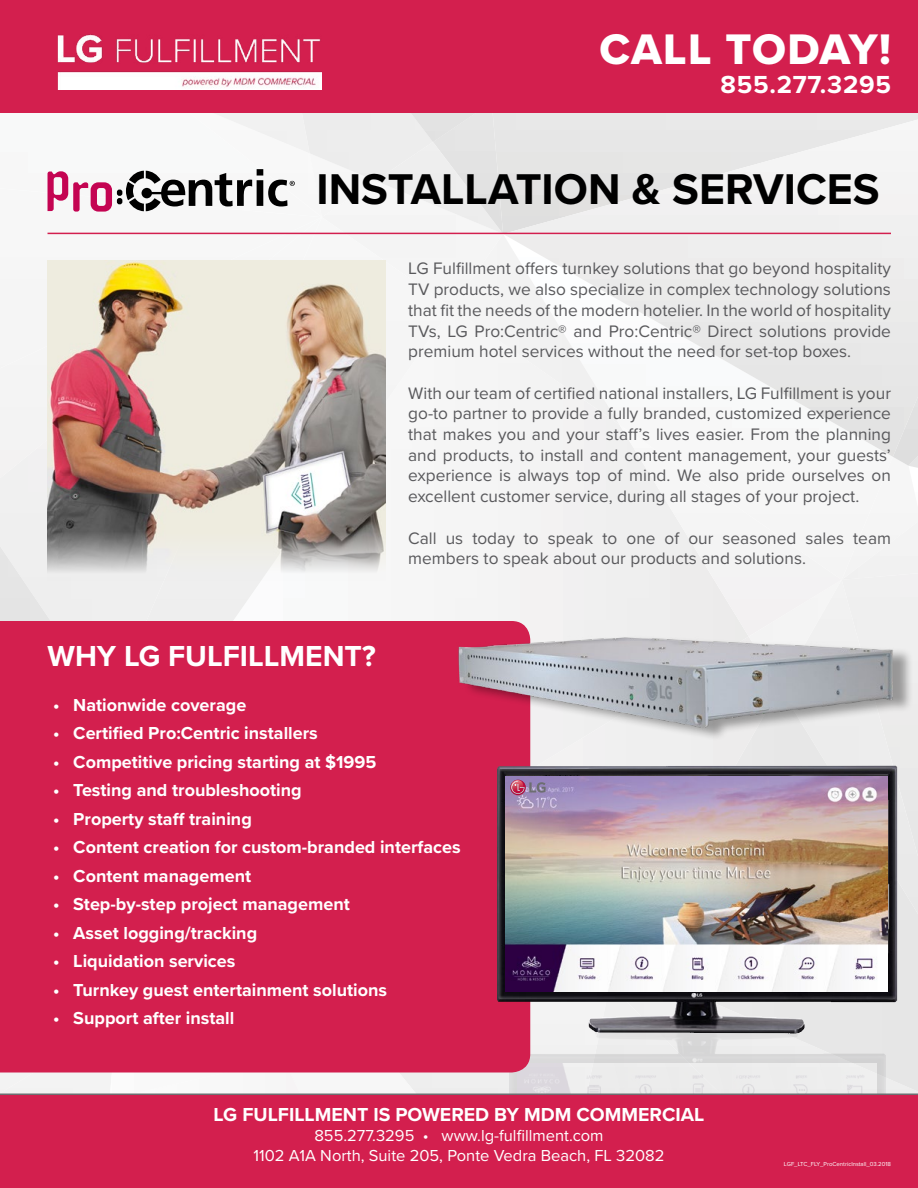
<style>
.page{position:relative;width:918px;height:1188px;background:#fff}
.page>*{position:absolute;margin:0;border:0;box-sizing:border-box;transform-origin:0 0}
.t1{font:700 44.7px "Proxima Nova";color:#000}
.t2{font:44.4px "Proxima Nova Extrabld";letter-spacing:.02em;color:#fff}
.t3{font:700 30px "Proxima Nova";color:#fff}
.t4{font:700 25.65px "Proxima Nova";letter-spacing:.03em;color:#fff}
.t5{font:700 19.5px "Proxima Nova";color:#fff}
.t6{font:700 18px "Proxima Nova";color:#fff}
.t7{font:17.25px/20.7px "Proxima Nova";color:#59595c;text-align:justify}
.t8{font:16.5px/19.8px "Proxima Nova";color:#fff;text-align:center}
.t9{font:6px "Proxima Nova";color:#fff}
</style>
<div class="page">
<img style="left:503px;top:112px;width:415px;height:345px">
<img style="left:433px;top:112px;width:70px;height:121px">
<img style="left:322px;top:112px;width:111px;height:69px">
<div style="left:363px;top:112px;width:129px;height:30px;background:#e6e6e6"></div>
<img style="left:893px;top:265px;width:25px;height:201px">
<img style="left:0;top:112px;width:322px;height:105px">
<img style="left:0;top:502px;width:109px;height:119px">
<div style="left:0;top:232px;width:109px;height:270px;background:#f5f5f5"></div>
<img style="left:452px;top:308px;width:297px;height:458px">
<div style="left:109px;top:217px;width:343px;height:404px;background:#f6f6f6"></div>
<img style="left:620px;top:425px;width:222px;height:192px">
<div style="left:780px;top:580px;width:138px;height:108px;background:#f0f0f0"></div>
<div style="left:622px;top:688px;width:296px;height:406px;background:#e9e9e9"></div>
<img style="left:509px;top:1034px;width:377px;height:60px">
<img style="left:517px;top:1064px;width:360px;height:30px">
<div style="left:0;top:0;width:918px;height:112px;background:#d31f4e"></div>
<img style="left:57px;top:34px;width:265px;height:56px">
<div style="left:0;top:621px;width:530px;height:451px;background:#d31f4e"></div>
<svg style="left:48px;top:169px;width:247px;height:43px"></svg>
<img style="left:48px;top:261px;width:337px;height:319px">
<hr style="left:48px;top:233px;width:843px;height:1px;background:#d31f4e">
<img style="left:497px;top:766px;width:400px;height:268px">
<img style="left:505px;top:776px;width:383px;height:215px">
<svg style="left:510px;top:780px;width:36px;height:14px"></svg>
<div style="left:0;top:1094px;width:918px;height:94px;background:#d31f4e"></div>
<div style="left:463px;top:635px;width:451px;height:106px;background:#000;opacity:.36"></div>
<img style="left:450px;top:617px;width:450px;height:120px">
<h2 class="t2" style="left:599px;top:16px;width:293px">CALL TODAY!</h2>
<h3 class="t4" style="left:721px;top:65px;width:172px">855.277.3295</h3>
<h1 class="t1" style="left:316px;top:156px;width:565px">INSTALLATION &amp; SERVICES</h1>
<h3 class="t3" style="left:48px;top:634px;width:330px">WHY LG FULFILLMENT?</h3>
<p class="t7" style="left:408px;top:258px;width:484px">LG Fulfillment offers turnkey solutions that go beyond hospitality TV products, we also specialize in complex technology solutions that fit the needs of the modern hotelier. In the world of hospitality TVs, LG Pro:Centric® and Pro:Centric® Direct solutions provide premium hotel services without the need for set-top boxes.</p>
<p class="t7" style="left:408px;top:382px;width:484px">With our team of certified national installers, LG Fulfillment is your go-to partner to provide a fully branded, customized experience that makes you and your staff’s lives easier. From the planning and products, to install and content management, your guests’ experience is always top of mind. We also pride ourselves on excellent customer service, during all stages of your project.</p>
<p class="t7" style="left:408px;top:527px;width:484px">Call us today to speak to one of our seasoned sales team members to speak about our products and solutions.</p>
<p class="t6" style="left:53px;top:691px;width:195px">• Nationwide coverage</p>
<p class="t6" style="left:53px;top:720px;width:266px">• Certified Pro:Centric installers</p>
<p class="t6" style="left:53px;top:748px;width:325px">• Competitive pricing starting at $1995</p>
<p class="t6" style="left:53px;top:777px;width:250px">• Testing and troubleshooting</p>
<p class="t6" style="left:53px;top:805px;width:200px">• Property staff training</p>
<p class="t6" style="left:53px;top:834px;width:409px">• Content creation for custom-branded interfaces</p>
<p class="t6" style="left:53px;top:862px;width:200px">• Content management</p>
<p class="t6" style="left:53px;top:891px;width:298px">• Step-by-step project management</p>
<p class="t6" style="left:53px;top:919px;width:206px">• Asset logging/tracking</p>
<p class="t6" style="left:53px;top:948px;width:184px">• Liquidation services</p>
<p class="t6" style="left:53px;top:976px;width:336px">• Turnkey guest entertainment solutions</p>
<p class="t6" style="left:53px;top:1005px;width:183px">• Support after install</p>
<p class="t5" style="left:214px;top:1100px;width:492px">LG FULFILLMENT IS POWERED BY MDM COMMERCIAL</p>
<p class="t8" style="left:254px;top:1125px;width:412px">855.277.3295 • www.lg-fulfillment.com<br>1102 A1A North, Suite 205, Ponte Vedra Beach, FL 32082</p>
<p class="t9" style="left:784px;top:1159px;width:109px">LGF_LTC_FLY_ProCentricInstall_03.2018</p>
</div>
